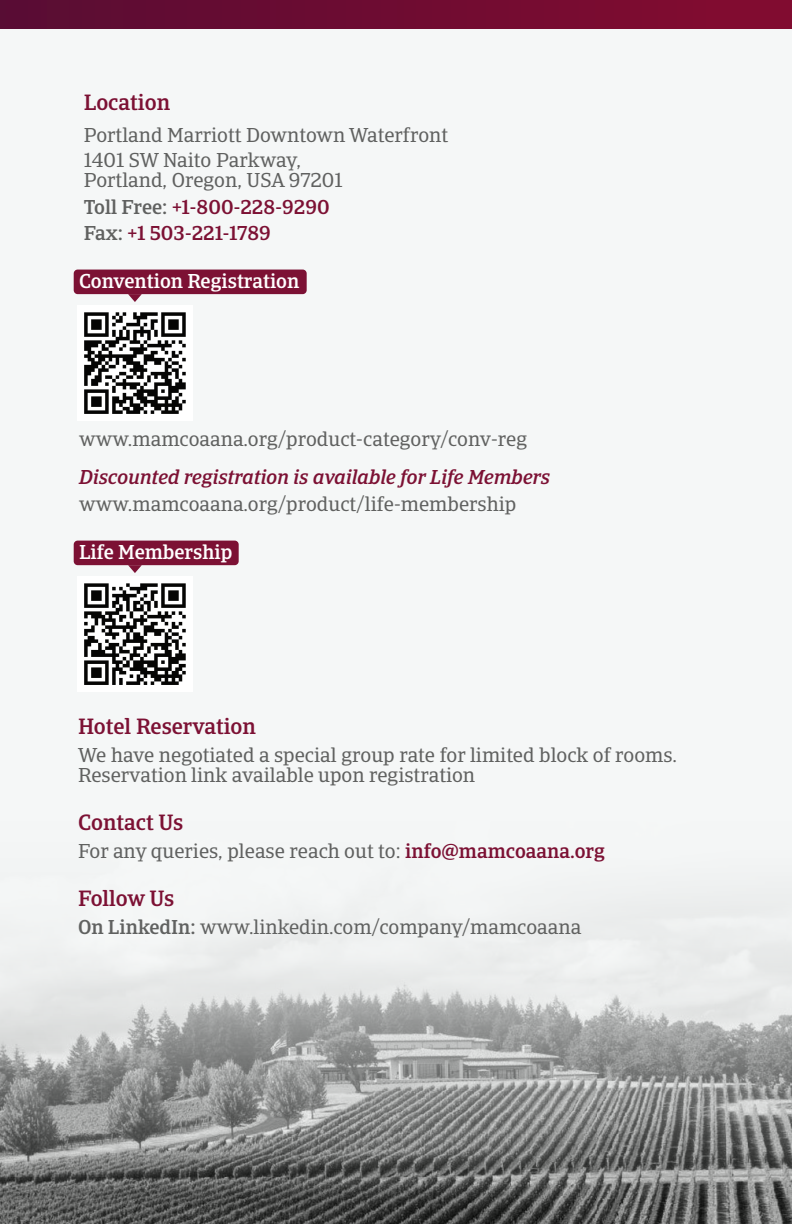
<style>
.page{position:relative;width:792px;height:1224px;background:#f5f7f7}
.page>*{position:absolute;margin:0;border:0;box-sizing:border-box;transform-origin:0 0}
.t1{font:500 22px "Catalana";color:#7c1134}
.t2{font:20px/25.4px "Catalana";color:#606160}
.t3{font:500 20px/26.6px "Catalana";color:#7c1134}
.t4{font:italic 500 20px "Catalana";color:#7c1134}
.t5{font:500 20px "Catalana";color:#fff}
.s1{font-weight:400;color:#606160}
.s2{color:#606160}
.s3{font-weight:500;color:#7c1134}
.s4{font-weight:500}
</style>
<div class="page">
<svg style="left:0;top:905px;width:792px;height:319px"></svg>
<div style="left:0;top:0;width:792px;height:29px;background:linear-gradient(to right,#580c34,#840c30)"></div>
<div style="left:74px;top:270px;width:233px;height:24px;background:#7c1134;border-radius:4px"></div>
<svg style="left:128px;top:294px;width:14px;height:8px"></svg>
<div style="left:77px;top:306px;width:116px;height:115px;background:#fff"></div>
<svg style="left:84px;top:312px;width:102px;height:102px"></svg>
<div style="left:74px;top:541px;width:165px;height:24px;background:#7c1134;border-radius:4px"></div>
<svg style="left:128px;top:565px;width:14px;height:8px"></svg>
<div style="left:77px;top:577px;width:116px;height:115px;background:#fff"></div>
<svg style="left:84px;top:583px;width:102px;height:102px"></svg>
<p class="t1" style="left:84px;top:89px;width:88px">Location</p>
<p class="t2" style="left:84px;top:122px;width:366px">Portland Marriott Downtown Waterfront<br>1401 SW Naito Parkway,</p>
<p class="t3" style="left:84px;top:167px;width:260px"><span class="s1">Portland, Oregon, USA 97201<br></span><span class="s2">Toll Free:</span> +1-800-228-9290<br><span class="s2">Fax:</span> +1 503-221-1789</p>
<p class="t5" style="left:79px;top:269px;width:222px">Convention Registration</p>
<p class="t2" style="left:79px;top:426px;width:450px">www.mamcoaana.org/product-category/conv-reg</p>
<p class="t4" style="left:79px;top:465px;width:473px">Discounted registration is available for Life Members</p>
<p class="t2" style="left:79px;top:492px;width:439px">www.mamcoaana.org/product/life-membership</p>
<p class="t5" style="left:79px;top:540px;width:155px">Life Membership</p>
<p class="t1" style="left:78px;top:713px;width:180px">Hotel Reservation</p>
<p class="t2" style="left:78px;top:746px;width:600px;line-height:20px">We have negotiated a special group rate for limited block of rooms.<br>Reservation link available upon registration</p>
<p class="t1" style="left:78px;top:809px;width:107px">Contact Us</p>
<p class="t2" style="left:78px;top:839px;width:528px">For any queries, please reach out to: <span class="s3">info@mamcoaana.org</span></p>
<p class="t1" style="left:78px;top:885px;width:98px">Follow Us</p>
<p class="t2" style="left:78px;top:915px;width:505px"><span class="s4">On LinkedIn:</span> www.linkedin.com/company/mamcoaana</p>
</div>
